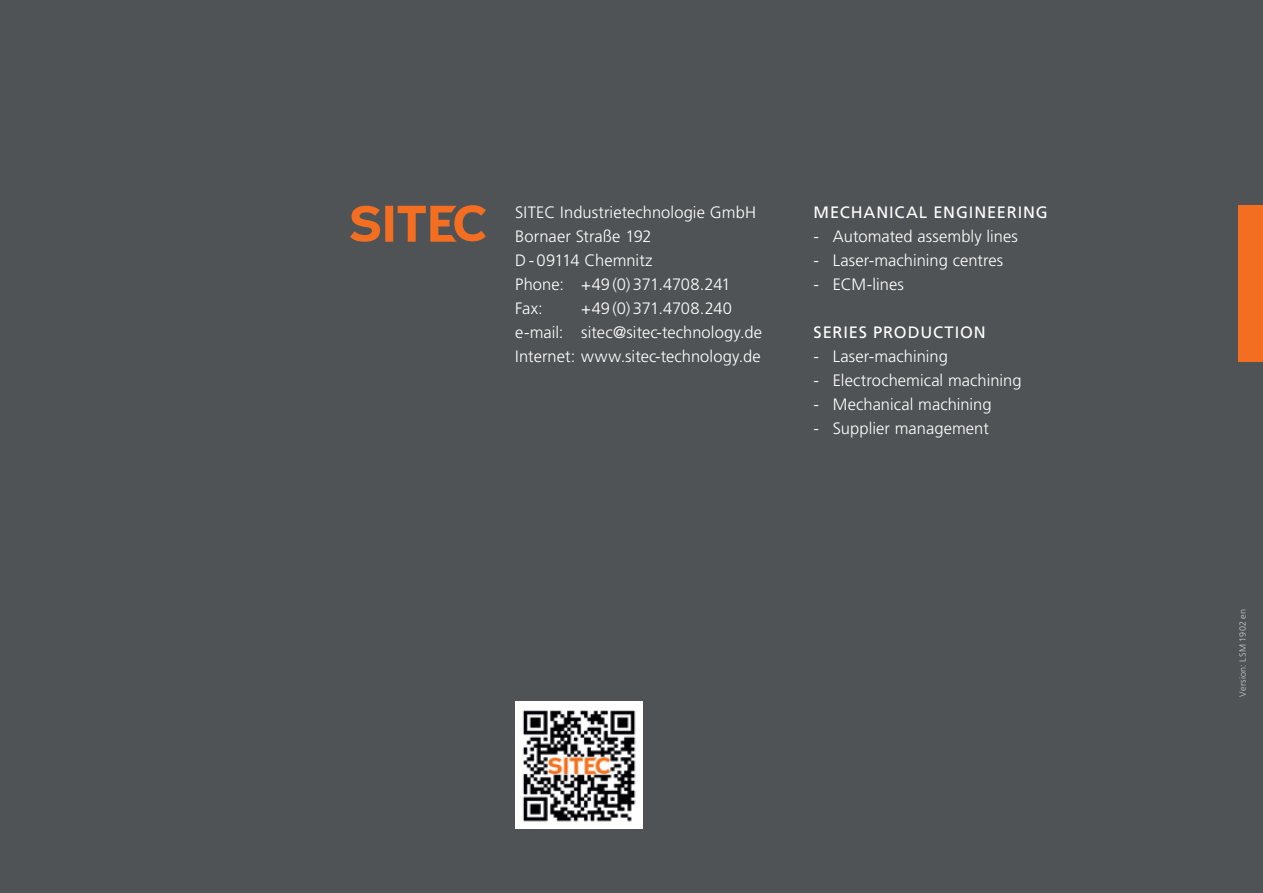
<style>
.page{position:relative;width:1263px;height:893px;background:#4f5355}
.page>*{position:absolute;margin:0;border:0;box-sizing:border-box;transform-origin:0 0}
.t1{font:300 16.5px "Frutiger";letter-spacing:.005em;color:#fff}
.t2{font:16.5px "Frutiger";letter-spacing:.05em;color:#fff}
.t3{font:300 16.5px "Frutiger";letter-spacing:-.02em;color:#fff}
.t4{font:300 9px "Frutiger";letter-spacing:.025em;color:#cdcdce}
</style>
<div class="page">
<div style="left:515px;top:702px;width:128px;height:127px;background:#fff"></div>
<img style="left:522px;top:710px;width:114px;height:112px">
<svg style="left:350px;top:205px;width:136px;height:37px"></svg>
<div style="left:1239px;top:205px;width:24px;height:157px;background:#f36e21"></div>
<p class="t1" style="left:515px;top:203px;width:242px">SITEC Industrietechnologie GmbH</p>
<p class="t1" style="left:515px;top:227px;width:138px">Bornaer Straße 192</p>
<p class="t1" style="left:515px;top:251px;width:139px">D- 09114 Chemnitz</p>
<p class="t1" style="left:515px;top:275px;width:217px">Phone: +49 (0) 371.4708.241</p>
<p class="t1" style="left:515px;top:299px;width:29px">Fax:</p>
<p class="t3" style="left:581px;top:299px;width:152px">+49 (0) 371.4708.240</p>
<p class="t1" style="left:515px;top:323px;width:248px">e-mail: sitec@sitec-technology.de</p>
<p class="t1" style="left:515px;top:347px;width:247px">Internet: www.sitec-technology.de</p>
<p class="t2" style="left:814px;top:203px;width:236px">MECHANICAL ENGINEERING</p>
<p class="t1" style="left:814px;top:227px;width:206px">- Automated assembly lines</p>
<p class="t1" style="left:814px;top:251px;width:191px">- Laser-machining centres</p>
<p class="t1" style="left:814px;top:275px;width:92px">- ECM-lines</p>
<p class="t2" style="left:814px;top:323px;width:174px">SERIES PRODUCTION</p>
<p class="t1" style="left:814px;top:347px;width:136px">- Laser-machining</p>
<p class="t1" style="left:814px;top:371px;width:209px">- Electrochemical machining</p>
<p class="t1" style="left:814px;top:395px;width:179px">- Mechanical machining</p>
<p class="t1" style="left:814px;top:419px;width:177px">- Supplier management</p>
<p class="t4" style="left:1237px;top:696px;width:89px;rotate:-90deg">Version: LSM 1902 en</p>
</div>
